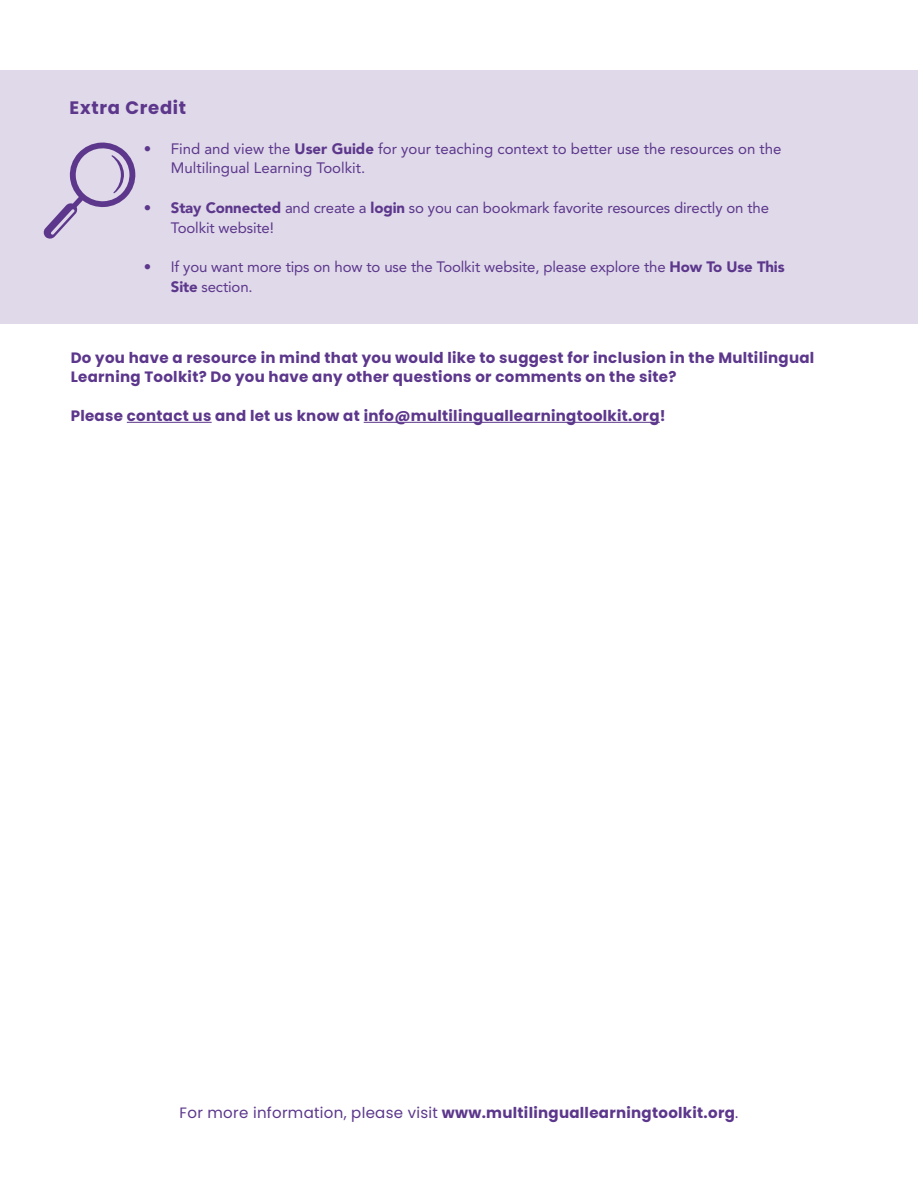
<style>
.page{position:relative;width:918px;height:1188px;background:#fff}
.page>*{position:absolute;margin:0;border:0;box-sizing:border-box;transform-origin:0 0}
.blue_subhead{font:700 18px "Poppins";letter-spacing:.04em;color:#5c378c}
.t1{font:15px/19.5px "Avenir LT Std";letter-spacing:-.01em;color:#5c378c}
.t2{font:700 15px/19.5px "Poppins";letter-spacing:.02em;color:#5c378c}
.s1{font-weight:800}
.s2{font-weight:900}
.s3{font-weight:400}
</style>
<div class="page">
<hr style="left:127px;top:422px;width:85px;height:1px;background:#5c378c">
<hr style="left:364px;top:422px;width:296px;height:1px;background:#5c378c">
<div style="left:0;top:70px;width:918px;height:254px;background:#e0d9e9"></div>
<svg style="left:43px;top:142px;width:93px;height:97px"></svg>
<p class="blue_subhead" style="left:70px;top:97px;width:118px">Extra Credit</p>
<p class="t1" style="left:171px;top:139px;width:612px;text-indent:-27px"><span class="s1">•</span> Find and view the <span class="s2">User Guide</span> for your teaching context to better use the resources on the<br>Multilingual Learning Toolkit.</p>
<p class="t1" style="left:171px;top:198px;width:600px;text-indent:-27px"><span class="s1">•</span> <span class="s2">Stay Connected</span> and create a <span class="s2">login</span> so you can bookmark favorite resources directly on the<br>Toolkit website!</p>
<p class="t1" style="left:171px;top:258px;width:615px;text-indent:-27px"><span class="s1">•</span> If you want more tips on how to use the Toolkit website, please explore the <span class="s2">How To Use This<br>Site</span> section.</p>
<p class="t2" style="left:71px;top:348px;width:745px">Do you have a resource in mind that you would like to suggest for inclusion in the Multilingual<br>Learning Toolkit? Do you have any other questions or comments on the site?</p>
<p class="t2" style="left:71px;top:406px;width:596px">Please contact us and let us know at info@multilinguallearningtoolkit.org!</p>
<p class="t2" style="left:180px;top:1103px;width:560px"><span class="s3">For more information, please visit</span> www.multilinguallearningtoolkit.org<span class="s3">.</span></p>
</div>
